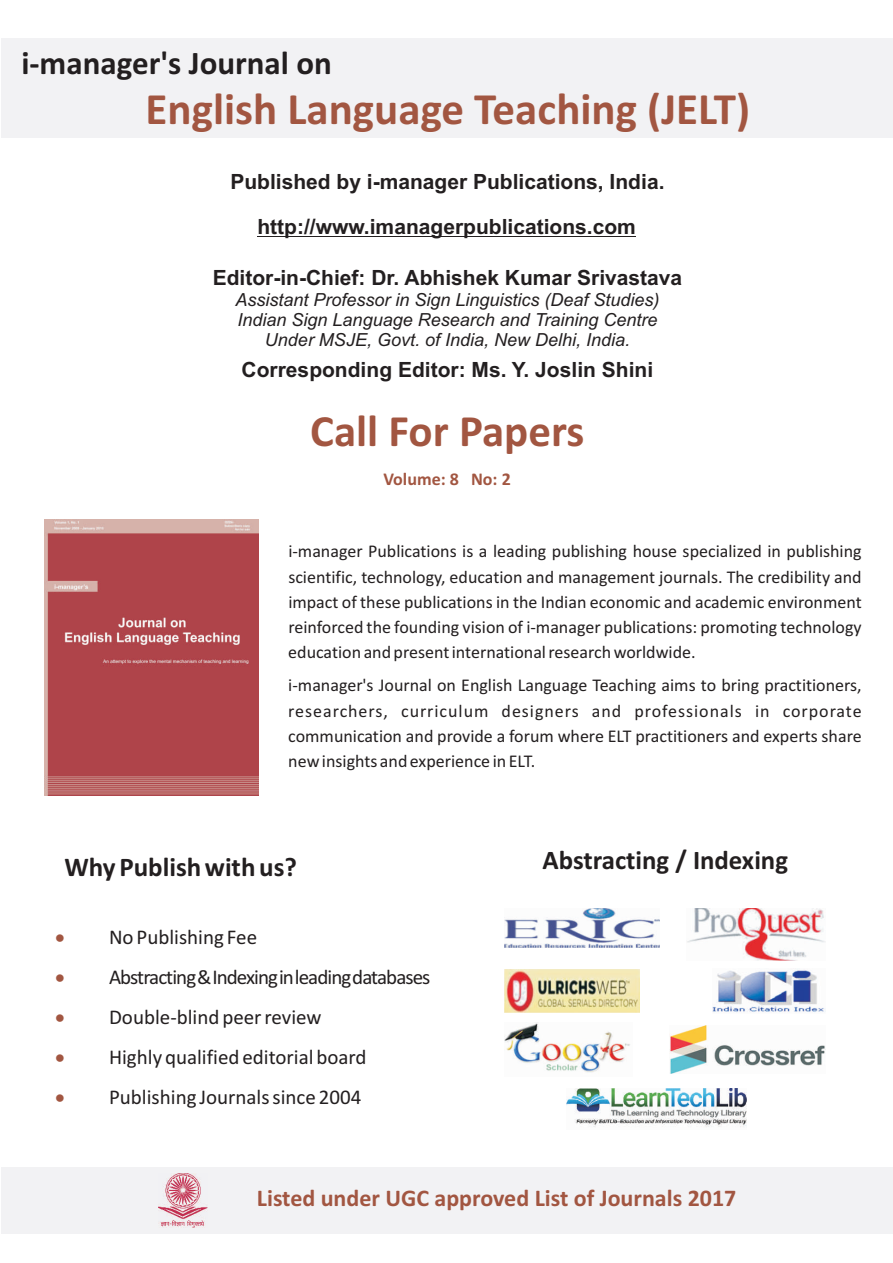
<style>
.page{position:relative;width:893px;height:1263px;background:#fff}
.page>*{position:absolute;margin:0;border:0;box-sizing:border-box;transform-origin:0 0}
.t1{font:700 45px "Calibri";color:#a25641}
.t2{font:700 33px "Calibri";color:#231f20}
.t3{font:700 27px "Calibri";color:#231f20}
.t4{font:700 26.85px "Calibri";color:#231f20}
.t5{font:700 24px "Calibri";color:#a25641}
.t6{font:700 21px/45.6px "Arial";color:#231f20;text-align:center}
.t7{font:21px/40.2px "Calibri";color:#231f20}
.t8{font:21px/40.2px "Symbol";color:#a25641;text-align:justify}
.t9{font:18px/25.2px "Calibri";color:#231f20;text-align:justify}
.t10{font:italic 18px/20.1px "Arial";color:#231f20;text-align:center}
.t11{font:700 18px "Calibri";color:#a25641}
</style>
<div class="page">
<div style="left:1px;top:38px;width:891px;height:99px;background:#f2f2f4"></div>
<hr style="left:257px;top:236px;width:379px;height:1px;background:#231f20">
<div style="left:1px;top:1167px;width:891px;height:67px;background:#f2f2f4"></div>
<img style="left:45px;top:519px;width:213px;height:276px">
<img style="left:158px;top:1173px;width:50px;height:54px">
<img style="left:670px;top:1025px;width:155px;height:48px">
<img style="left:505px;top:1023px;width:125px;height:50px">
<img style="left:505px;top:908px;width:154px;height:39px">
<img style="left:687px;top:908px;width:138px;height:52px">
<img style="left:505px;top:969px;width:134px;height:44px">
<img style="left:712px;top:969px;width:113px;height:44px">
<img style="left:566px;top:1088px;width:180px;height:39px">
<h2 class="t2" style="left:21px;top:50px;width:312px">i-manager's Journal on</h2>
<h1 class="t1" style="left:146px;top:90px;width:606px">English Language Teaching (JELT)</h1>
<p class="t6" style="left:230px;top:160px;width:436px">Published by i-manager Publications, India. http://www.imanagerpublications.com</p>
<p class="t6" style="left:213px;top:257px;width:471px">Editor-in-Chief: Dr. Abhishek Kumar Srivastava</p>
<p class="t10" style="left:235px;top:291px;width:426px">Assistant Professor in Sign Linguistics (Deaf Studies)<br>Indian Sign Language Research and Training Centre<br>Under MSJE, Govt. of India, New Delhi, India.</p>
<p class="t6" style="left:242px;top:349px;width:413px">Corresponding Editor: Ms. Y. Joslin Shini</p>
<h1 class="t1" style="left:310px;top:412px;width:276px">Call For Papers</h1>
<p class="t11" style="left:383px;top:471px;width:129px">Volume: 8 No: 2</p>
<p class="t9" style="left:288px;top:540px;width:575px">i-manager Publications is a leading publishing house specialized in publishing scientific, technology, education and management journals. The credibility and impact of these publications in the Indian economic and academic environment reinforced the founding vision of i-manager publications: promoting technology education and present international research worldwide.</p>
<p class="t9" style="left:288px;top:674px;width:575px">i-manager's Journal on English Language Teaching aims to bring practitioners, researchers, curriculum designers and professionals in corporate communication and provide a forum where ELT practitioners and experts share new insights and experience in ELT.</p>
<h3 class="t3" style="left:64px;top:855px;width:234px">Why Publish with us?</h3>
<h3 class="t4" style="left:543px;top:849px;width:247px">Abstracting / Indexing</h3>
<p class="t8" style="left:55px;top:918px;width:59px">• • • • •</p>
<p class="t7" style="left:109px;top:918px;width:323px">No Publishing Fee<br>Abstracting&amp;Indexinginleadingdatabases<br>Double-blind peer review<br>Highly qualified editorial board<br>Publishing Journals since 2004</p>
<h3 class="t5" style="left:257px;top:1188px;width:481px">Listed under UGC approved List of Journals 2017</h3>
</div>
